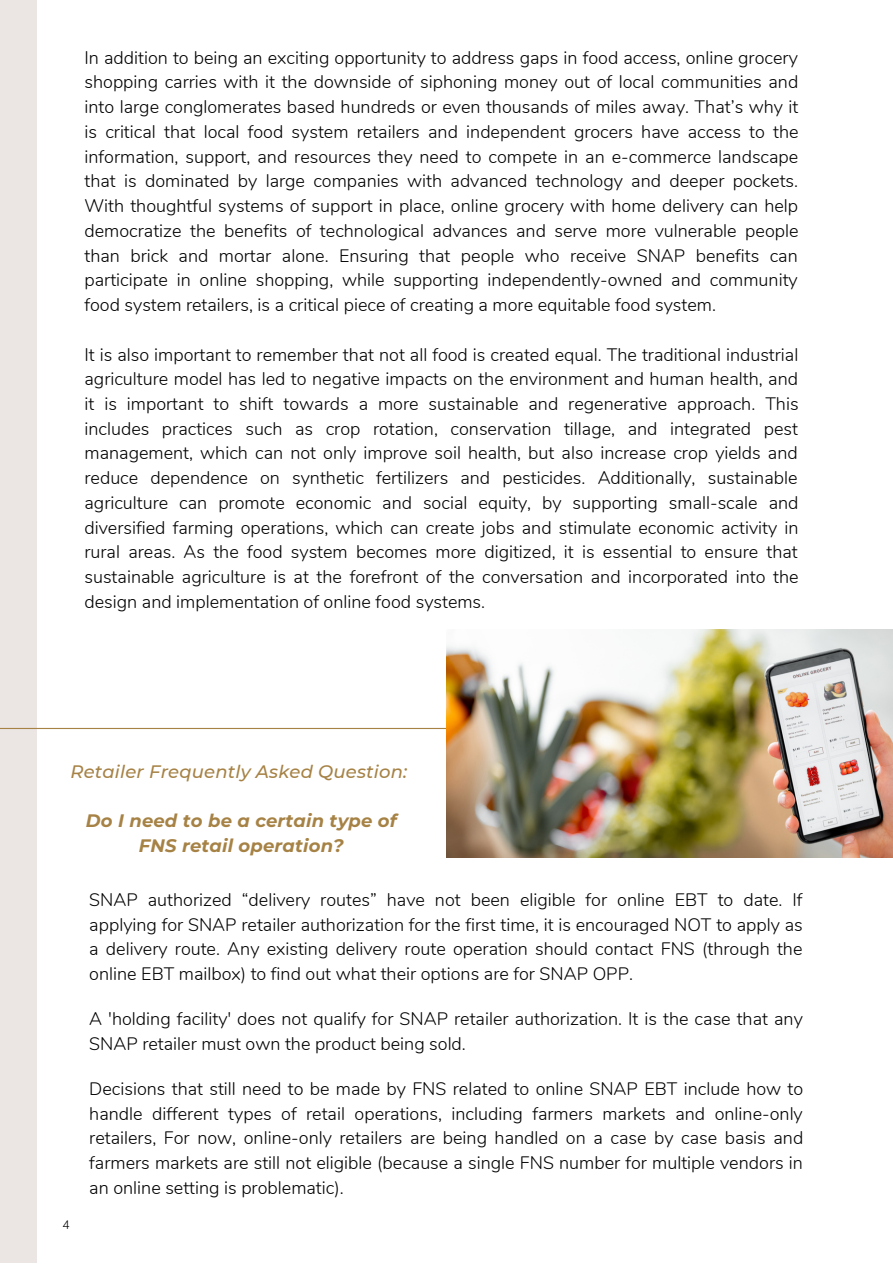
<style>
.page{position:relative;width:893px;height:1264px;background:#fff}
.page>*{position:absolute;margin:0;border:0;box-sizing:border-box;transform-origin:0 0}
.t1{font:300 18px/24.8px "Nunito";color:#000;text-align:justify}
.t2{font:italic 700 18px/24.8px "Montserrat";letter-spacing:.01em;color:#a68245;text-align:center}
.t3{font:italic 500 18px "Montserrat";letter-spacing:.01em;color:#a68245}
.t4{font:300 12.15px "Nunito";color:#000}
</style>
<div class="page">
<div style="left:0;top:0;width:36px;height:1262px;background:#ebe5e3"></div>
<hr style="left:0;top:728px;width:892px;height:1px;background:#a68245">
<img style="left:446px;top:629px;width:446px;height:228px">
<p class="t1" style="left:84px;top:45px;width:715px">In addition to being an exciting opportunity to address gaps in food access, online grocery shopping carries with it the downside of siphoning money out of local communities and into large conglomerates based hundreds or even thousands of miles away. That’s why it is critical that local food system retailers and independent grocers have access to the information, support, and resources they need to compete in an e-commerce landscape that is dominated by large companies with advanced technology and deeper pockets.<br>With thoughtful systems of support in place, online grocery with home delivery can help democratize the benefits of technological advances and serve more vulnerable people than brick and mortar alone. Ensuring that people who receive SNAP benefits can participate in online shopping, while supporting independently-owned and community food system retailers, is a critical piece of creating a more equitable food system.</p>
<p class="t1" style="left:84px;top:342px;width:715px">It is also important to remember that not all food is created equal. The traditional industrial agriculture model has led to negative impacts on the environment and human health, and it is important to shift towards a more sustainable and regenerative approach. This includes practices such as crop rotation, conservation tillage, and integrated pest management, which can not only improve soil health, but also increase crop yields and reduce dependence on synthetic fertilizers and pesticides. Additionally, sustainable agriculture can promote economic and social equity, by supporting small-scale and diversified farming operations, which can create jobs and stimulate economic activity in rural areas. As the food system becomes more digitized, it is essential to ensure that sustainable agriculture is at the forefront of the conversation and incorporated into the design and implementation of online food systems.</p>
<p class="t3" style="left:70px;top:760px;width:338px">Retailer Frequently Asked Question:</p>
<p class="t2" style="left:86px;top:808px;width:312px">Do I need to be a certain type of<br>FNS retail operation?</p>
<p class="t1" style="left:89px;top:887px;width:715px">SNAP authorized “delivery routes” have not been eligible for online EBT to date. If applying for SNAP retailer authorization for the first time, it is encouraged NOT to apply as a delivery route. Any existing delivery route operation should contact FNS (through the online EBT mailbox) to find out what their options are for SNAP OPP.</p>
<p class="t1" style="left:89px;top:1006px;width:715px">A 'holding facility' does not qualify for SNAP retailer authorization. It is the case that any<br>SNAP retailer must own the product being sold.</p>
<p class="t1" style="left:89px;top:1076px;width:715px">Decisions that still need to be made by FNS related to online SNAP EBT include how to handle different types of retail operations, including farmers markets and online-only retailers, For now, online-only retailers are being handled on a case by case basis and farmers markets are still not eligible (because a single FNS number for multiple vendors in an online setting is problematic).</p>
<p class="t4" style="left:63px;top:1216px;width:9px">4</p>
</div>
